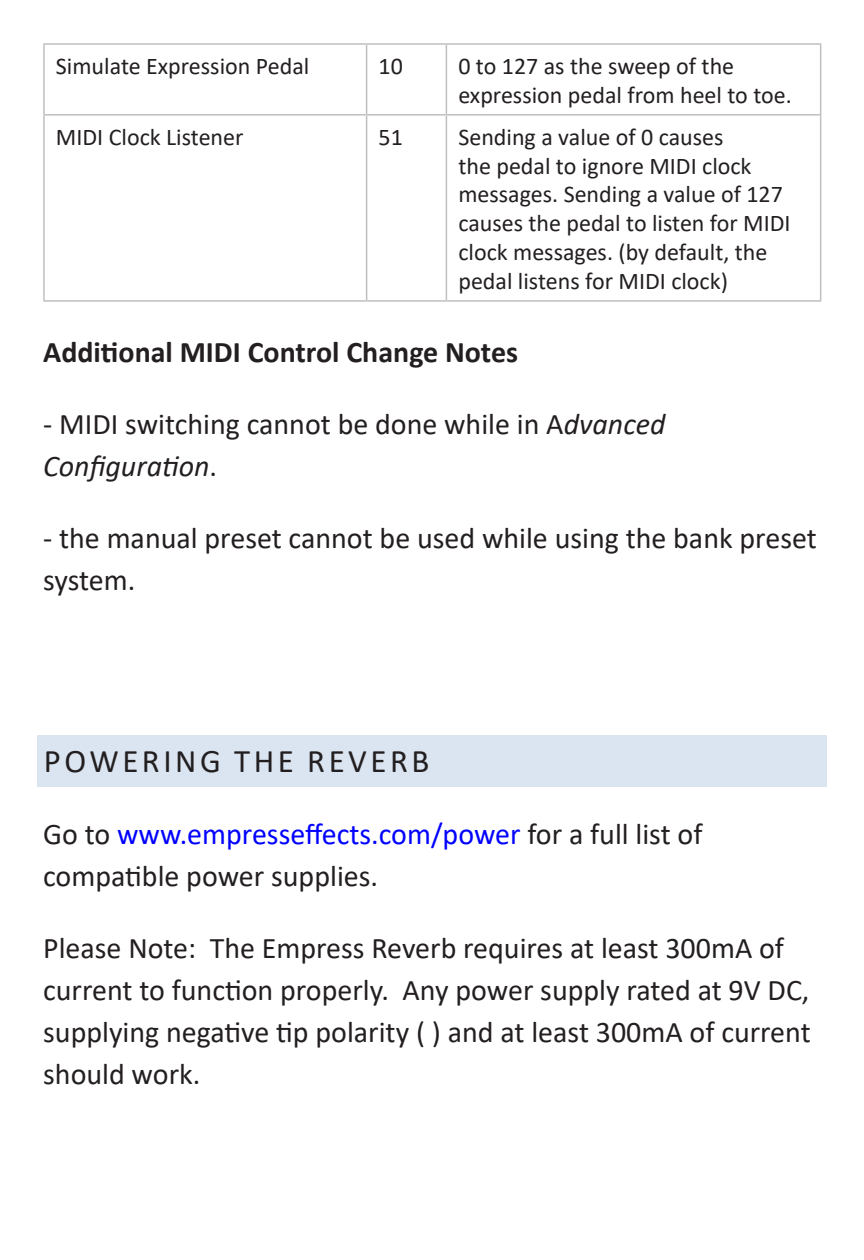
<style>
.page{position:relative;width:864px;height:1260px;background:#fff}
.page>*{position:absolute;margin:0;border:0;box-sizing:border-box;transform-origin:0 0}
.Heading_blue_highlig{font:33px "Calibri";letter-spacing:.105em;color:#231f20}
.No_Spacing{font:30px/42px "Calibri";color:#231f20}
.t1{font:700 30px "Calibri";color:#231f20}
.Table_text{font:24px/28.8px "Calibri";color:#231f20}
.s1{font-style:italic}
.s2{color:#00f}
</style>
<div class="page">
<div style="left:37px;top:735px;width:790px;height:51px;background:#dbe5f1"></div>
<hr style="left:43px;top:43px;width:324px;height:2px;background:#bfbfbf">
<hr style="left:43px;top:45px;width:2px;height:69px;background:#bfbfbf">
<hr style="left:367px;top:43px;width:79px;height:2px;background:#bfbfbf">
<hr style="left:366px;top:45px;width:1px;height:69px;background:#bfbfbf">
<hr style="left:446px;top:43px;width:375px;height:2px;background:#bfbfbf">
<hr style="left:446px;top:45px;width:1px;height:69px;background:#bfbfbf">
<hr style="left:820px;top:45px;width:1px;height:69px;background:#bfbfbf">
<hr style="left:43px;top:114px;width:324px;height:2px;background:#bfbfbf">
<hr style="left:43px;top:116px;width:2px;height:184px;background:#bfbfbf">
<hr style="left:367px;top:114px;width:79px;height:2px;background:#bfbfbf">
<hr style="left:366px;top:116px;width:1px;height:184px;background:#bfbfbf">
<hr style="left:446px;top:114px;width:375px;height:2px;background:#bfbfbf">
<hr style="left:446px;top:116px;width:1px;height:184px;background:#bfbfbf">
<hr style="left:820px;top:116px;width:1px;height:184px;background:#bfbfbf">
<hr style="left:43px;top:300px;width:324px;height:2px;background:#bfbfbf">
<hr style="left:367px;top:300px;width:79px;height:2px;background:#bfbfbf">
<hr style="left:446px;top:300px;width:375px;height:2px;background:#bfbfbf">
<p class="Table_text" style="left:56px;top:51px;width:255px">Simulate Expression Pedal</p>
<p class="Table_text" style="left:379px;top:51px;width:26px">10</p>
<p class="Table_text" style="left:458px;top:51px;width:335px">0 to 127 as the sweep of the expression pedal from heel to toe.</p>
<p class="Table_text" style="left:56px;top:122px;width:189px">MIDI Clock Listener</p>
<p class="Table_text" style="left:379px;top:122px;width:26px">51</p>
<p class="Table_text" style="left:458px;top:122px;width:334px">Sending a value of 0 causes<br>the pedal to ignore MIDI clock messages. Sending a value of 127 causes the pedal to listen for MIDI clock messages. (by default, the pedal listens for MIDI clock)</p>
<p class="t1" style="left:43px;top:330px;width:476px">Additional MIDI Control Change Notes</p>
<p class="No_Spacing" style="left:43px;top:402px;width:624px">- MIDI switching cannot be done while in A<span class="s1">dvanced<br>Configuration</span>.</p>
<p class="No_Spacing" style="left:43px;top:516px;width:775px">- the manual preset cannot be used while using the bank preset system.</p>
<p class="Heading_blue_highlig" style="left:44px;top:738px;width:387px">POWERING THE REVERB</p>
<p class="No_Spacing" style="left:43px;top:812px;width:661px">Go to <span class="s2">www.empresseffects.com/power</span> for a full list of compatible power supplies.</p>
<p class="No_Spacing" style="left:43px;top:926px;width:769px">Please Note: The Empress Reverb requires at least 300mA of current to function properly. Any power supply rated at 9V DC, supplying negative tip polarity ( ) and at least 300mA of current should work.</p>
</div>
